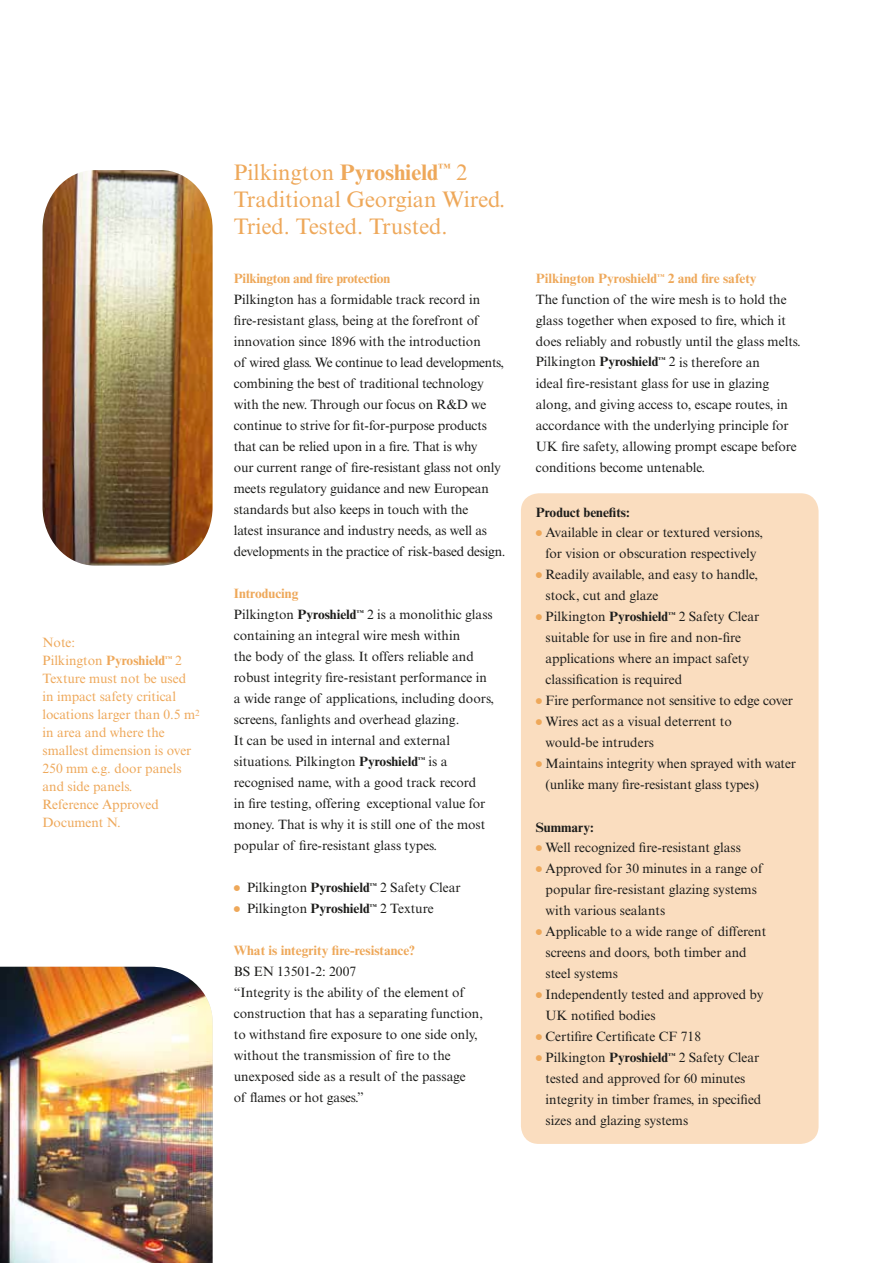
<style>
.page{position:relative;width:893px;height:1263px;background:#fff}
.page>*{position:absolute;margin:0;border:0;box-sizing:border-box;transform-origin:0 0}
.t1{font:22.5px/27px "Times NRMT";color:#eea85a}
.t2{font:13.5px/21px "Times NRMT";color:#1d1d1b}
.t3{font:13.5px/18px "Times NRMT";color:#eea85a}
.t4{font:700 13.5px "Times NRMT";color:#eea85a}
.t5{font:700 13.5px "Times NRMT";letter-spacing:-.02em;color:#eea85a}
.t6{font:700 13.5px "Times NRMT";color:#1d1d1b}
.s1{font-weight:700}
.s2{font-weight:700;color:#eea85a}
</style>
<div class="page">
<div style="left:521px;top:493px;width:298px;height:651px;background:#faddbf;border-radius:18px"></div>
<img style="left:0;top:967px;width:213px;height:296px">
<img style="left:43px;top:170px;width:170px;height:396px">
<p class="t3" style="left:43px;top:634px;width:159px">Note:<br>Pilkington <span class="s1">Pyroshield</span><sup>™</sup> 2<br>Texture must not be used in impact safety critical locations larger than 0.5 m<sup>2 </sup>in area and where the smallest dimension is over<br>250 mm e.g. door panels and side panels.<br>Reference Approved<br>Document N.</p>
<h1 class="t1" style="left:234px;top:159px;width:273px">Pilkington <span class="s1">Pyroshield</span><sup>™</sup> 2<br>Traditional Georgian Wired.<br>Tried. Tested. Trusted.</h1>
<p class="t5" style="left:234px;top:270px;width:158px">Pilkington and fire protection</p>
<p class="t2" style="left:234px;top:289px;width:273px">Pilkington has a formidable track record in fire-resistant glass, being at the forefront of innovation since 1896 with the introduction<br>of wired glass. We continue to lead developments, combining the best of traditional technology with the new. Through our focus on R&amp;D we continue to strive for fit-for-purpose products that can be relied upon in a fire. That is why<br>our current range of fire-resistant glass not only meets regulatory guidance and new European standards but also keeps in touch with the<br>latest insurance and industry needs, as well as developments in the practice of risk-based design.</p>
<p class="t2" style="left:234px;top:583px;width:262px"><span class="s2">Introducing<br></span>Pilkington <span class="s1">Pyroshield</span><sup>™</sup> 2 is a monolithic glass containing an integral wire mesh within<br>the body of the glass. It offers reliable and robust integrity fire-resistant performance in a wide range of applications, including doors, screens, fanlights and overhead glazing.<br>It can be used in internal and external situations. Pilkington <span class="s1">Pyroshield</span><sup>™</sup> is a recognised name, with a good track record<br>in fire testing, offering exceptional value for money. That is why it is still one of the most popular of fire-resistant glass types.</p>
<p class="t2" style="left:234px;top:877px;width:228px"><sup>●</sup> Pilkington <span class="s1">Pyroshield</span><sup>™</sup> 2 Safety Clear</p>
<p class="t2" style="left:234px;top:898px;width:201px"><sup>●</sup> Pilkington <span class="s1">Pyroshield</span><sup>™</sup> 2 Texture</p>
<p class="t4" style="left:234px;top:942px;width:182px">What is integrity fire-resistance?</p>
<p class="t2" style="left:234px;top:961px;width:251px">BS EN 13501-2: 2007<br>“Integrity is the ability of the element of construction that has a separating function, to withstand fire exposure to one side only, without the transmission of fire to the unexposed side as a result of the passage<br>of flames or hot gases.”</p>
<p class="t2" style="left:536px;top:268px;width:267px"><span class="s2">Pilkington Pyroshield</span><sup>™</sup> <span class="s2">2 and fire safety<br></span>The function of the wire mesh is to hold the glass together when exposed to fire, which it does reliably and robustly until the glass melts.<br>Pilkington <span class="s1">Pyroshield</span><sup>™</sup> 2 is therefore an<br>ideal fire-resistant glass for use in glazing along, and giving access to, escape routes, in accordance with the underlying principle for UK fire safety, allowing prompt escape before conditions become untenable.</p>
<p class="t6" style="left:536px;top:504px;width:95px">Product benefits:</p>
<p class="t2" style="left:536px;top:522px;width:229px;text-align:center"><sup>●</sup> Available in clear or textured versions, for vision or obscuration respectively</p>
<p class="t2" style="left:545px;top:564px;width:214px;text-indent:-10px"><sup>●</sup> Readily available, and easy to handle, stock, cut and glaze</p>
<p class="t2" style="left:546px;top:606px;width:215px;text-indent:-10px"><sup>●</sup> Pilkington <span class="s1">Pyroshield</span><sup>™</sup> 2 Safety Clear suitable for use in fire and non-fire applications where an impact safety classification is required</p>
<p class="t2" style="left:536px;top:690px;width:259px"><sup>●</sup> Fire performance not sensitive to edge cover</p>
<p class="t2" style="left:545px;top:711px;width:188px;text-indent:-10px"><sup>●</sup> Wires act as a visual deterrent to would-be intruders</p>
<p class="t2" style="left:545px;top:753px;width:252px;text-indent:-10px"><sup>●</sup> Maintains integrity when sprayed with water (unlike many fire-resistant glass types)</p>
<p class="t6" style="left:536px;top:819px;width:60px">Summary:</p>
<p class="t2" style="left:536px;top:837px;width:207px"><sup>●</sup> Well recognized fire-resistant glass</p>
<p class="t2" style="left:545px;top:858px;width:218px;text-indent:-10px"><sup>●</sup> Approved for 30 minutes in a range of popular fire-resistant glazing systems with various sealants</p>
<p class="t2" style="left:545px;top:921px;width:222px;text-indent:-10px"><sup>●</sup> Applicable to a wide range of different screens and doors, both timber and steel systems</p>
<p class="t2" style="left:545px;top:984px;width:219px;text-indent:-10px"><sup>●</sup> Independently tested and approved by<br>UK notified bodies</p>
<p class="t2" style="left:536px;top:1026px;width:167px"><sup>●</sup> Certifire Certificate CF 718</p>
<p class="t2" style="left:546px;top:1047px;width:217px;text-indent:-10px"><sup>●</sup> Pilkington <span class="s1">Pyroshield</span><sup>™</sup> 2 Safety Clear tested and approved for 60 minutes integrity in timber frames, in specified sizes and glazing systems</p>
</div>
